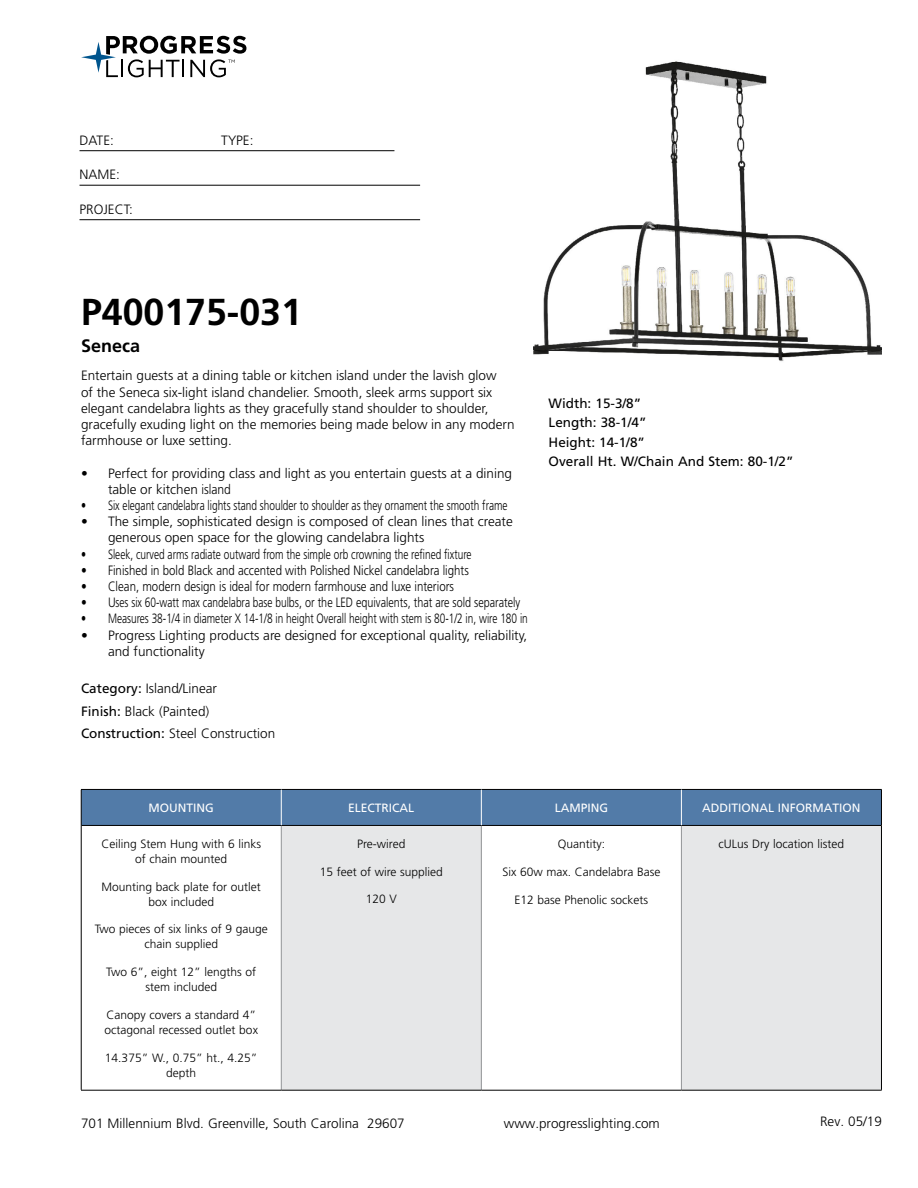
<style>
.page{position:relative;width:918px;height:1188px;background:#fff}
.page>*{position:absolute;margin:0;border:0;box-sizing:border-box;transform-origin:0 0}
.t1{font:700 37.5px "Frutiger LT Std";color:#000}
.t2{font:700 18px "Frutiger LT Std";color:#000}
.t3{font:300 13.5px/16.2px "Frutiger LT Std";color:#000}
.t4{font:300 13.5px "Frutiger LT Std";color:#000;scale:.75 1}
.t5{font:300 13.5px "Frutiger LT Std";color:#000;scale:.85 1}
.t6{font:13.5px/19.5px "Frutiger LT Std";color:#000}
.t7{font:300 12px/15px "Frutiger LT Std";color:#000;text-align:center}
.t8{font:12px "Frutiger LT Std";color:#fff}
.s1{font-weight:400}
</style>
<div class="page">
<svg style="left:81px;top:36px;width:165px;height:41px"></svg>
<hr style="left:80px;top:150px;width:314px;height:1px;background:#000">
<hr style="left:80px;top:185px;width:340px;height:1px;background:#000">
<hr style="left:80px;top:219px;width:340px;height:1px;background:#000">
<div style="left:82px;top:790px;width:799px;height:35px;background:#527ba8"></div>
<div style="left:281px;top:825px;width:200px;height:265px;background:#e6e7e8"></div>
<div style="left:681px;top:825px;width:200px;height:265px;background:#e6e7e8"></div>
<hr style="left:281px;top:826px;width:1px;height:264px;background:#939598">
<hr style="left:481px;top:826px;width:1px;height:264px;background:#939598">
<hr style="left:681px;top:826px;width:1px;height:264px;background:#939598">
<hr style="left:81px;top:825px;width:200px;height:1px;background:#000">
<hr style="left:281px;top:825px;width:200px;height:1px;background:#000">
<hr style="left:481px;top:825px;width:200px;height:1px;background:#000">
<hr style="left:681px;top:825px;width:200px;height:1px;background:#000">
<hr style="left:81px;top:1090px;width:200px;height:1px;background:#000">
<hr style="left:281px;top:1090px;width:200px;height:1px;background:#000">
<hr style="left:481px;top:1090px;width:200px;height:1px;background:#000">
<hr style="left:681px;top:1090px;width:201px;height:1px;background:#000">
<hr style="left:81px;top:789px;width:200px;height:1px;background:#000">
<hr style="left:81px;top:790px;width:1px;height:35px;background:#000">
<hr style="left:281px;top:789px;width:200px;height:1px;background:#000">
<hr style="left:481px;top:789px;width:200px;height:1px;background:#000">
<hr style="left:681px;top:789px;width:201px;height:1px;background:#000">
<hr style="left:881px;top:790px;width:1px;height:35px;background:#000">
<hr style="left:81px;top:825px;width:1px;height:265px;background:#000">
<hr style="left:881px;top:825px;width:1px;height:265px;background:#000">
<hr style="left:281px;top:790px;width:1px;height:35px;background:#fff">
<hr style="left:681px;top:790px;width:1px;height:35px;background:#fff">
<hr style="left:481px;top:790px;width:1px;height:35px;background:#fff">
<img style="left:533px;top:61px;width:349px;height:301px">
<p class="t3" style="left:80px;top:132px;width:36px">DATE:</p>
<p class="t3" style="left:221px;top:132px;width:34px">TYPE:</p>
<p class="t3" style="left:80px;top:167px;width:42px">NAME:</p>
<p class="t3" style="left:80px;top:201px;width:55px">PROJECT:</p>
<h1 class="t1" style="left:81px;top:290px;width:222px">P400175-031</h1>
<h2 class="t2" style="left:81px;top:335px;width:61px">Seneca</h2>
<p class="t3" style="left:81px;top:368px;width:435px">Entertain guests at a dining table or kitchen island under the lavish glow<br>of the Seneca six-light island chandelier. Smooth, sleek arms support six elegant candelabra lights as they gracefully stand shoulder to shoulder, gracefully exuding light on the memories being made below in any modern farmhouse or luxe setting.</p>
<p class="t3" style="left:108px;top:465px;width:406px;text-indent:-27px">• Perfect for providing class and light as you entertain guests at a dining table or kitchen island</p>
<p class="t4" style="left:81px;top:498px;width:570px">• Six elegant candelabra lights stand shoulder to shoulder as they ornament the smooth frame</p>
<p class="t3" style="left:108px;top:514px;width:406px;text-indent:-27px">• The simple, sophisticated design is composed of clean lines that create generous open space for the glowing candelabra lights</p>
<p class="t4" style="left:81px;top:546px;width:522px">• Sleek, curved arms radiate outward from the simple orb crowning the refined fixture</p>
<p class="t5" style="left:81px;top:562px;width:458px">• Finished in bold Black and accented with Polished Nickel candelabra lights</p>
<p class="t5" style="left:81px;top:579px;width:440px">• Clean, modern design is ideal for modern farmhouse and luxe interiors</p>
<p class="t5" style="left:81px;top:595px;width:518px">• Uses six 60-watt max candelabra base bulbs, or the LED equivalents, that are sold separately</p>
<p class="t4" style="left:81px;top:611px;width:597px">• Measures 38-1/4 in diameter X 14-1/8 in height Overall height with stem is 80-1/2 in, wire 180 in</p>
<p class="t3" style="left:108px;top:627px;width:421px;text-indent:-27px">• Progress Lighting products are designed for exceptional quality, reliability, and functionality</p>
<p class="t3" style="left:81px;top:678px;width:196px;line-height:22.5px"><span class="s1">Category:</span> Island/Linear<br><span class="s1">Finish:</span> Black (Painted)<br><span class="s1">Construction:</span> Steel Construction</p>
<p class="t6" style="left:549px;top:393px;width:246px">Width: 15-3/8”<br>Length: 38-1/4”<br>Height: 14-1/8”<br>Overall Ht. W/Chain And Stem: 80-1/2”</p>
<p class="t8" style="left:149px;top:801px;width:67px">MOUNTING</p>
<p class="t8" style="left:348px;top:801px;width:68px">ELECTRICAL</p>
<p class="t8" style="left:555px;top:801px;width:55px">LAMPING</p>
<p class="t8" style="left:702px;top:801px;width:160px">ADDITIONAL INFORMATION</p>
<p class="t7" style="left:101px;top:836px;width:161px">Ceiling Stem Hung with 6 links of chain mounted</p>
<p class="t7" style="left:102px;top:879px;width:161px">Mounting back plate for outlet box included</p>
<p class="t7" style="left:95px;top:922px;width:175px">Two pieces of six links of 9 gauge chain supplied</p>
<p class="t7" style="left:106px;top:965px;width:151px">Two 6”, eight 12” lengths of stem included</p>
<p class="t7" style="left:105px;top:1008px;width:155px;text-align:left">Canopy covers a standard 4” octagonal recessed outlet box</p>
<p class="t7" style="left:105px;top:1050px;width:154px">14.375” W., 0.75” ht., 4.25” depth</p>
<p class="t7" style="left:357px;top:837px;width:50px">Pre-wired</p>
<p class="t7" style="left:320px;top:864px;width:125px">15 feet of wire supplied</p>
<p class="t7" style="left:366px;top:892px;width:33px">120 V</p>
<p class="t7" style="left:719px;top:837px;width:127px">cULus Dry location listed</p>
<p class="t7" style="left:558px;top:837px;width:49px">Quantity:</p>
<p class="t7" style="left:502px;top:864px;width:160px">Six 60w max. Candelabra Base</p>
<p class="t7" style="left:515px;top:892px;width:135px">E12 base Phenolic sockets</p>
<p class="t3" style="left:81px;top:1115px;width:325px">701 Millennium Blvd. Greenville, South Carolina 29607</p>
<p class="t3" style="left:504px;top:1115px;width:158px">www.progresslighting.com</p>
<p class="t3" style="left:820px;top:1114px;width:63px">Rev. 05/19</p>
</div>
